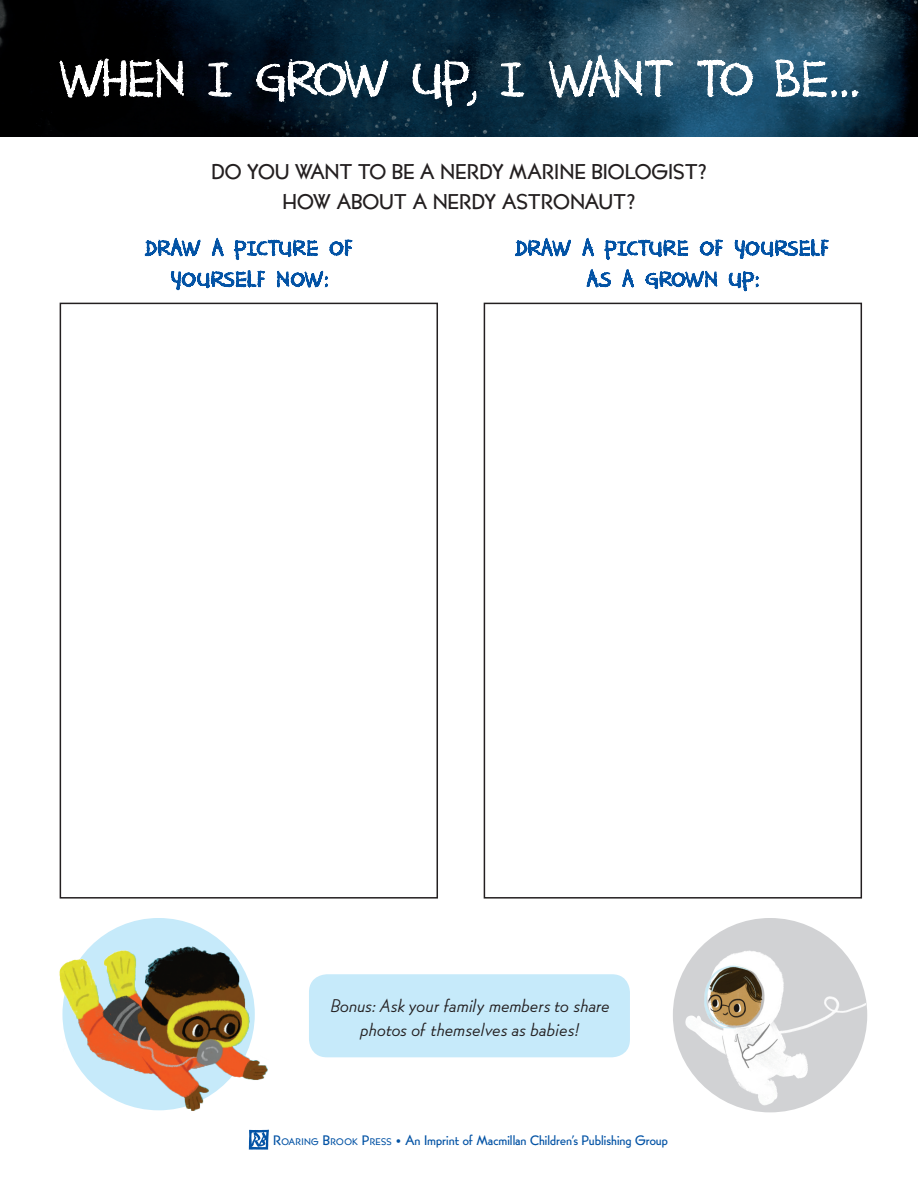
<style>
.page{position:relative;width:918px;height:1188px;background:#fff}
.page>*{position:absolute;margin:0;border:0;box-sizing:border-box;transform-origin:0 0}
.t1{font:58.5px "Crayon Crumble";letter-spacing:-.035em;color:#fff}
.t2{font:500 21px/30px "Bernhard Gothic SG";color:#231f20;text-align:center}
.t3{font:italic 18px/24px "Bernhard Gothic SG";letter-spacing:-.03em;color:#231f20;text-align:center}
.t4{font:500 13.5px "Bernhard Gothic SG";letter-spacing:-.01em;color:#0353a5}
.s1{font-style:inherit}
.s2{font-size:9.45px}
</style>
<div class="page">
<img style="left:0;top:0;width:918px;height:136px">
<svg style="left:60px;top:59px;width:124px;height:39px"></svg>
<svg style="left:208px;top:62px;width:23px;height:35px"></svg>
<svg style="left:256px;top:60px;width:132px;height:42px"></svg>
<svg style="left:413px;top:60px;width:63px;height:52px"></svg>
<svg style="left:501px;top:62px;width:23px;height:35px"></svg>
<svg style="left:549px;top:55px;width:124px;height:43px"></svg>
<svg style="left:697px;top:59px;width:56px;height:38px"></svg>
<svg style="left:775px;top:59px;width:83px;height:38px"></svg>
<svg style="left:249px;top:1130px;width:20px;height:20px"></svg>
<div style="left:62px;top:918px;width:193px;height:192px;background:#c6eafa;border-radius:50%"></div>
<img style="left:59px;top:943px;width:209px;height:168px">
<div style="left:673px;top:918px;width:194px;height:194px;background:#d1d2d4;border-radius:50%"></div>
<img style="left:677px;top:946px;width:189px;height:167px">
<svg style="left:144px;top:237px;width:209px;height:54px"></svg>
<svg style="left:515px;top:237px;width:56px;height:20px"></svg>
<svg style="left:582px;top:237px;width:247px;height:55px"></svg>
<div style="left:60px;top:303px;width:378px;height:596px;border:2px solid #231f20"></div>
<div style="left:484px;top:303px;width:378px;height:596px;border:2px solid #231f20"></div>
<div style="left:309px;top:974px;width:321px;height:83px;background:#c6eafa;border-radius:18px"></div>
<h1 class="t1" style="left:58px;top:44px;width:804px">WHEN I GROW UP, I WANT TO BE…</h1>
<h2 class="t2" style="left:211px;top:156px;width:497px">DO YOU WANT TO BE A NERDY MARINE BIOLOGIST?<br>HOW ABOUT A NERDY ASTRONAUT?</h2>
<h3 class="t3" style="left:330px;top:994px;width:281px">Bonus: Ask your family members to share photos of themselves as babies!</h3>
<p class="t4" style="left:273px;top:1131px;width:396px"><span class="s1">R</span><span class="s2">OARING</span> <span class="s1">B</span><span class="s2">ROOK</span> <span class="s1">P</span><span class="s2">RESS</span> • An Imprint of Macmillan Children’s Publishing Group</p>
</div>
